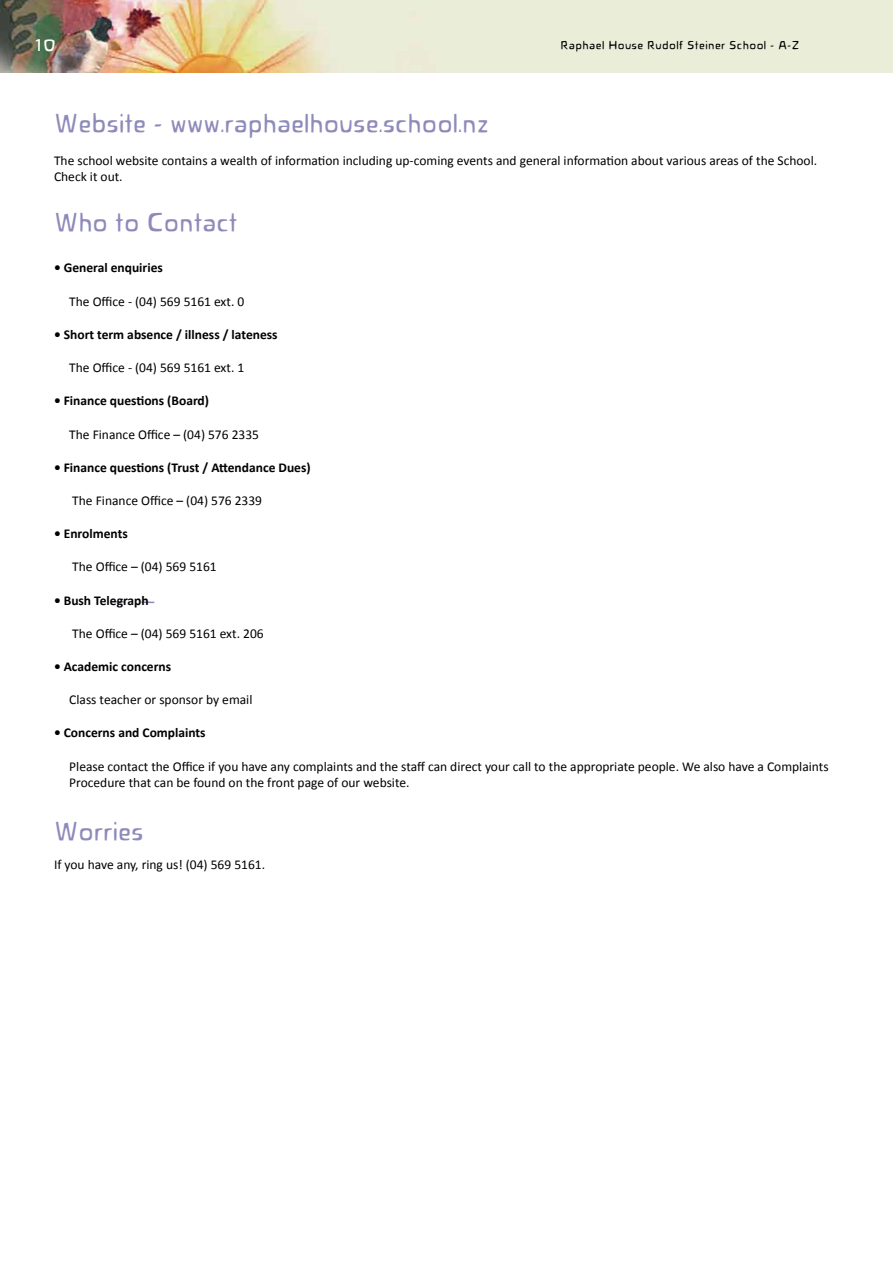
<style>
.page{position:relative;width:893px;height:1263px;background:#fff}
.page>*{position:absolute;margin:0;border:0;box-sizing:border-box;transform-origin:0 0}
.t1{font:300 27px "Novalis";color:#8e8aba}
.t2{font:300 19.5px "Novalis";color:#fff}
.t3{font:13.5px/16.2px "Calibri";color:#000}
.t4{font:700 13.5px "Calibri";color:#000}
.t5{font:300 12px "Novalis";letter-spacing:.03em;color:#000}
</style>
<div class="page">
<img style="left:0;top:0;width:892px;height:72px">
<hr style="left:892px;top:0;width:1px;height:72px;background:#eaead8">
<svg style="left:112px;top:601px;width:13px;height:2px"></svg>
<svg style="left:142px;top:601px;width:12px;height:2px"></svg>
<h2 class="t2" style="left:34px;top:34px;width:24px">10</h2>
<p class="t5" style="left:561px;top:38px;width:240px">Raphael House Rudolf Steiner School - A-Z</p>
<h1 class="t1" style="left:54px;top:108px;width:436px">Website - www.raphaelhouse.school.nz</h1>
<p class="t3" style="left:54px;top:153px;width:765px">The school website contains a wealth of information including up-coming events and general information about various areas of the School.<br>Check it out.</p>
<h1 class="t1" style="left:54px;top:207px;width:185px">Who to Contact</h1>
<p class="t4" style="left:54px;top:259px;width:110px">• General enquiries</p>
<p class="t3" style="left:69px;top:293px;width:177px">The Office - (04) 569 5161 ext. 0</p>
<p class="t4" style="left:54px;top:326px;width:225px">• Short term absence / illness / lateness</p>
<p class="t3" style="left:69px;top:360px;width:177px">The Office - (04) 569 5161 ext. 1</p>
<p class="t4" style="left:54px;top:392px;width:157px">• Finance questions (Board)</p>
<p class="t3" style="left:69px;top:426px;width:191px">The Finance Office – (04) 576 2335</p>
<p class="t4" style="left:54px;top:459px;width:258px">• Finance questions (Trust / Attendance Dues)</p>
<p class="t3" style="left:72px;top:492px;width:191px">The Finance Office – (04) 576 2339</p>
<p class="t4" style="left:54px;top:525px;width:75px">• Enrolments</p>
<p class="t3" style="left:72px;top:559px;width:146px">The Office – (04) 569 5161</p>
<p class="t4" style="left:54px;top:591px;width:96px">• Bush Telegraph</p>
<p class="t3" style="left:72px;top:625px;width:193px">The Office – (04) 569 5161 ext. 206</p>
<p class="t4" style="left:54px;top:658px;width:119px">• Academic concerns</p>
<p class="t3" style="left:69px;top:692px;width:185px">Class teacher or sponsor by email</p>
<p class="t4" style="left:54px;top:724px;width:153px">• Concerns and Complaints</p>
<p class="t3" style="left:69px;top:758px;width:761px">Please contact the Office if you have any complaints and the staff can direct your call to the appropriate people. We also have a Complaints<br>Procedure that can be found on the front page of our website.</p>
<h1 class="t1" style="left:54px;top:816px;width:91px">Worries</h1>
<p class="t3" style="left:54px;top:857px;width:213px">If you have any, ring us! (04) 569 5161.</p>
</div>
